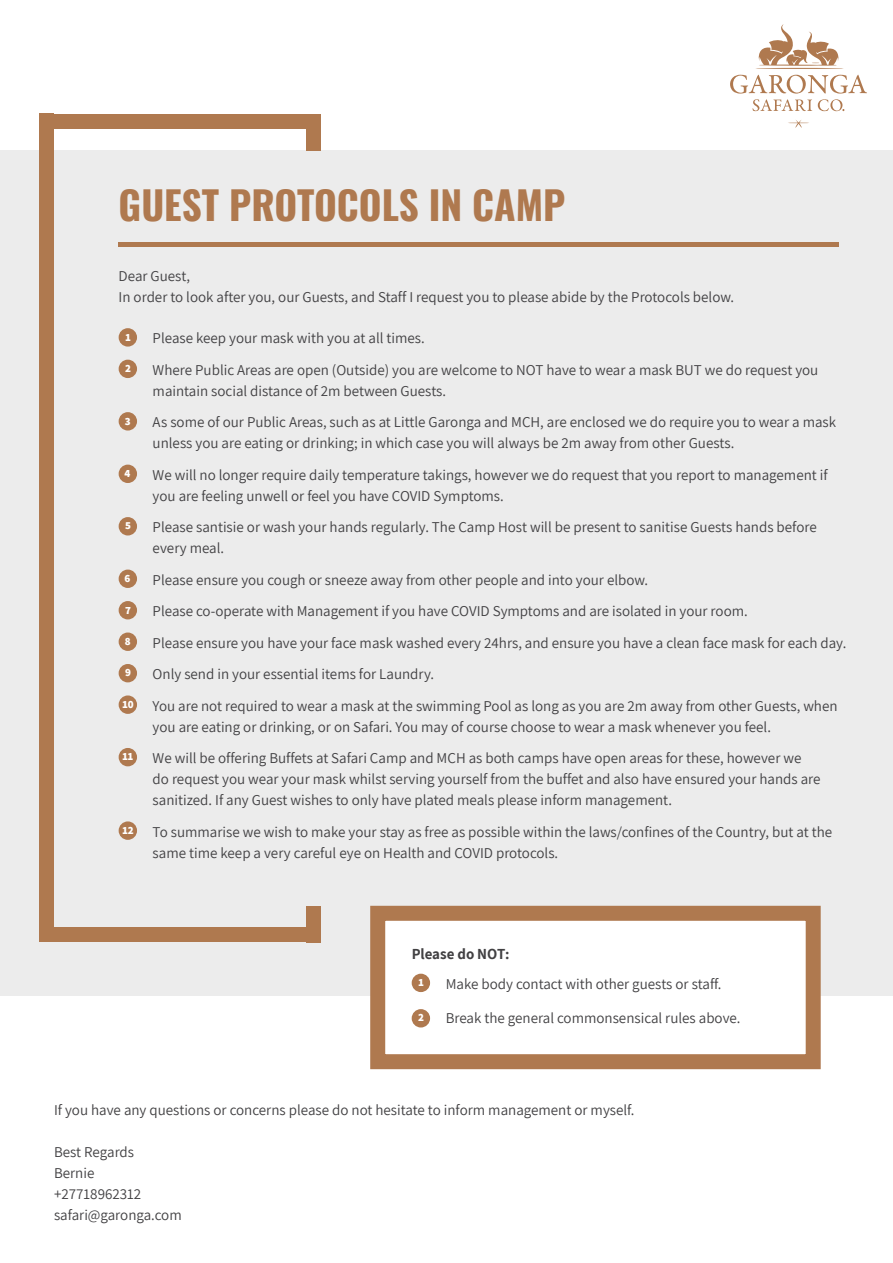
<style>
.page{position:relative;width:893px;height:1263px;background:#fff}
.page>*{position:absolute;margin:0;border:0;box-sizing:border-box;transform-origin:0 0}
.t1{font:700 39px "Oswald";color:#af794f}
.t2{font:15px/31.5px "Assistant";color:#414042}
.t3{font:700 15px "Assistant";color:#414042}
.t4{font:800 10.95px "Assistant";color:#fff}
</style>
<div class="page">
<svg style="left:730px;top:24px;width:137px;height:104px"></svg>
<div style="left:0;top:150px;width:893px;height:846px;background:#ececec"></div>
<div style="left:39px;top:114px;width:282px;height:15px;background:#af794f"></div>
<div style="left:39px;top:927px;width:282px;height:15px;background:#af794f"></div>
<div style="left:39px;top:114px;width:15px;height:818px;background:#af794f"></div>
<div style="left:306px;top:114px;width:15px;height:36px;background:#af794f"></div>
<div style="left:306px;top:906px;width:15px;height:36px;background:#af794f"></div>
<div style="left:119px;top:242px;width:720px;height:5px;background:#af794f"></div>
<div style="left:119px;top:328px;width:18px;height:19px;background:#af794f;border-radius:50%"></div>
<div style="left:119px;top:360px;width:18px;height:18px;background:#af794f;border-radius:50%"></div>
<div style="left:119px;top:412px;width:18px;height:18px;background:#af794f;border-radius:50%"></div>
<div style="left:119px;top:517px;width:18px;height:18px;background:#af794f;border-radius:50%"></div>
<div style="left:119px;top:465px;width:18px;height:18px;background:#af794f;border-radius:50%"></div>
<div style="left:119px;top:570px;width:18px;height:18px;background:#af794f;border-radius:50%"></div>
<div style="left:119px;top:601px;width:18px;height:18px;background:#af794f;border-radius:50%"></div>
<div style="left:119px;top:632px;width:18px;height:19px;background:#af794f;border-radius:50%"></div>
<div style="left:119px;top:664px;width:18px;height:18px;background:#af794f;border-radius:50%"></div>
<div style="left:119px;top:695px;width:18px;height:19px;background:#af794f;border-radius:50%"></div>
<div style="left:119px;top:748px;width:18px;height:18px;background:#af794f;border-radius:50%"></div>
<div style="left:119px;top:821px;width:18px;height:19px;background:#af794f;border-radius:50%"></div>
<div style="left:370px;top:906px;width:451px;height:163px;background:#fff;border:15px solid #af794f"></div>
<div style="left:412px;top:1009px;width:18px;height:18px;background:#af794f;border-radius:50%"></div>
<div style="left:412px;top:974px;width:18px;height:18px;background:#af794f;border-radius:50%"></div>
<h1 class="t1" style="left:119px;top:185px;width:448px">GUEST PROTOCOLS IN CAMP</h1>
<p class="t2" style="left:119px;top:265px;width:617px;line-height:21px">Dear Guest,<br>In order to look after you, our Guests, and Staff I request you to please abide by the Protocols below.</p>
<p class="t4" style="left:125px;top:330px;width:7px">1</p>
<p class="t4" style="left:125px;top:360px;width:7px">2</p>
<p class="t4" style="left:125px;top:413px;width:7px">3</p>
<p class="t4" style="left:124px;top:465px;width:7px">4</p>
<p class="t4" style="left:125px;top:518px;width:7px">5</p>
<p class="t4" style="left:124px;top:571px;width:7px">6</p>
<p class="t4" style="left:125px;top:602px;width:7px">7</p>
<p class="t4" style="left:125px;top:633px;width:7px">8</p>
<p class="t4" style="left:125px;top:665px;width:7px">9</p>
<p class="t4" style="left:123px;top:697px;width:13px">10</p>
<p class="t4" style="left:123px;top:749px;width:12px">11</p>
<p class="t4" style="left:123px;top:823px;width:13px">12</p>
<p class="t2" style="left:153px;top:322px;width:667px">Please keep your mask with you at all times.<br>Where Public Areas are open (Outside) you are welcome to NOT have to wear a mask BUT we do request you</p>
<p class="t2" style="left:153px;top:374px;width:685px">maintain social distance of 2m between Guests.<br>As some of our Public Areas, such as at Little Garonga and MCH, are enclosed we do require you to wear a mask</p>
<p class="t2" style="left:153px;top:427px;width:677px">unless you are eating or drinking; in which case you will always be 2m away from other Guests.<br>We will no longer require daily temperature takings, however we do request that you report to management if</p>
<p class="t2" style="left:153px;top:479px;width:666px">you are feeling unwell or feel you have COVID Symptoms.<br>Please santisie or wash your hands regularly. The Camp Host will be present to sanitise Guests hands before</p>
<p class="t2" style="left:153px;top:532px;width:695px">every meal.<br>Please ensure you cough or sneeze away from other people and into your elbow.<br>Please co-operate with Management if you have COVID Symptoms and are isolated in your room.<br>Please ensure you have your face mask washed every 24hrs, and ensure you have a clean face mask for each day.<br>Only send in your essential items for Laundry.<br>You are not required to wear a mask at the swimming Pool as long as you are 2m away from other Guests, when</p>
<p class="t2" style="left:153px;top:710px;width:650px">you are eating or drinking, or on Safari. You may of course choose to wear a mask whenever you feel.<br>We will be offering Buffets at Safari Camp and MCH as both camps have open areas for these, however we</p>
<p class="t2" style="left:153px;top:768px;width:669px;line-height:21px">do request you wear your mask whilst serving yourself from the buffet and also have ensured your hands are sanitized. If any Guest wishes to only have plated meals please inform management.</p>
<p class="t2" style="left:153px;top:820px;width:681px;line-height:21px">To summarise we wish to make your stay as free as possible within the laws/confines of the Country, but at the same time keep a very careful eye on Health and COVID protocols.</p>
<p class="t3" style="left:412px;top:944px;width:99px">Please do NOT:</p>
<p class="t2" style="left:446px;top:968px;width:277px">Make body contact with other guests or staff.</p>
<p class="t4" style="left:418px;top:1010px;width:7px">2</p>
<p class="t2" style="left:446px;top:1002px;width:296px">Break the general commonsensical rules above.</p>
<p class="t4" style="left:418px;top:975px;width:7px">1</p>
<p class="t2" style="left:54px;top:1093px;width:582px">If you have any questions or concerns please do not hesitate to inform management or myself.</p>
<p class="t2" style="left:54px;top:1140px;width:129px;line-height:21px">Best Regards<br>Bernie +27718962312 safari@garonga.com</p>
</div>
